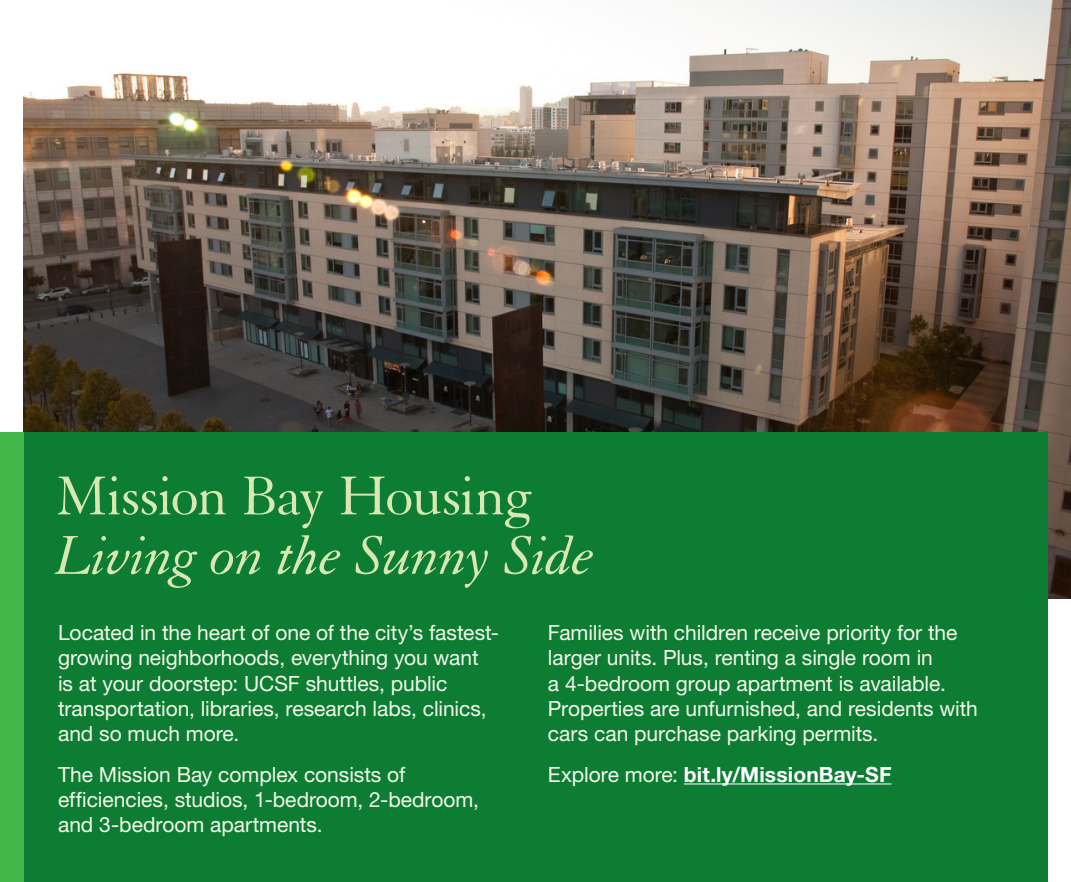
<style>
.page{position:relative;width:1071px;height:882px;background:#fff}
.page>*{position:absolute;margin:0;border:0;box-sizing:border-box;transform-origin:0 0}
.t1{font:italic 59.5px/59.5px "Granjon LT Std";letter-spacing:-.015em;color:#d9e8b2}
.body{font:21px/25.2px "Helvetica Neue LT Std";letter-spacing:-.005em;color:#f4f9eb}
.body-2{font:700 21px "Helvetica Neue LT Std";letter-spacing:.005em;color:#fff}
.s1{font-style:normal}
.s2{font-weight:400;color:#f4f9eb}
</style>
<div class="page">
<img style="left:24px;top:0;width:1047px;height:598px">
<div style="left:0;top:433px;width:1047px;height:449px;background:#0d7d33"></div>
<div style="left:0;top:433px;width:24px;height:449px;background:#42b649"></div>
<hr style="left:684px;top:783px;width:207px;height:2px;background:#fff">
<p class="t1" style="left:56px;top:468px;width:541px"><span class="s1">Mission Bay Housing<br></span>Living on the Sunny Side</p>
<p class="body" style="left:58px;top:620px;width:443px">Located in the heart of one of the city’s fastest&shy;growing neighborhoods, everything you want<br>is at your doorstep: UCSF shuttles, public transportation, libraries, research labs, clinics, and so much more.</p>
<p class="body" style="left:58px;top:762px;width:422px">The Mission Bay complex consists of efficiencies, studios, 1-bedroom, 2-bedroom, and 3-bedroom apartments.</p>
<p class="body" style="left:548px;top:620px;width:432px">Families with children receive priority for the larger units. Plus, renting a single room in<br>a 4-bedroom group apartment is available.<br>Properties are unfurnished, and residents with cars can purchase parking permits.</p>
<p class="body-2" style="left:548px;top:761px;width:345px"><span class="s2">Explore more:</span> bit.ly/MissionBay-SF</p>
</div>
